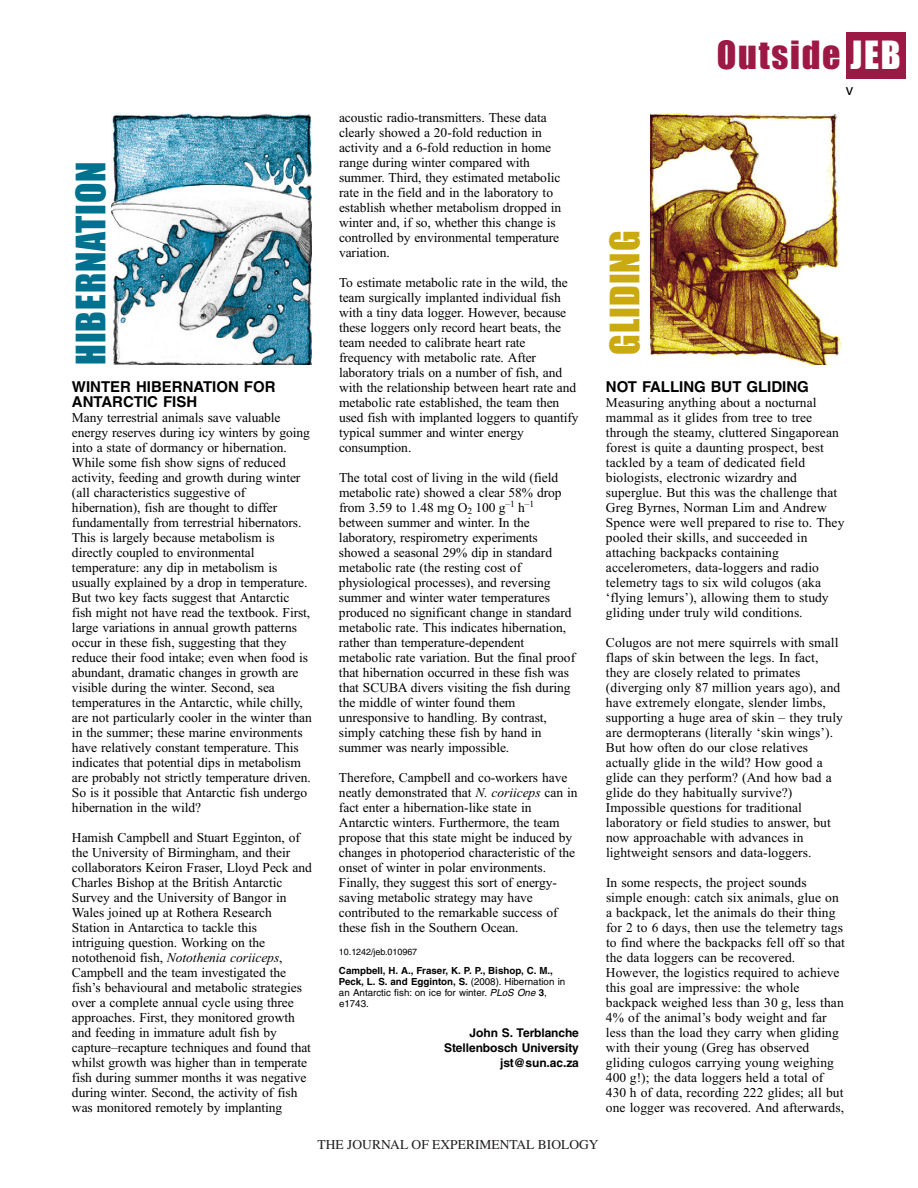
<style>
.page{position:relative;width:918px;height:1188px;background:#fff}
.page>*{position:absolute;margin:0;border:0;box-sizing:border-box;transform-origin:0 0}
.t1{font:37.5px "Impact";letter-spacing:.025em;color:#00728f}
.t2{font:37.5px "Impact";letter-spacing:.025em;color:#caaa0f}
.t3{font:36px "Impact";letter-spacing:.05em;color:#9d1945}
.t4{font:700 15px/15px "Helvetica";color:#000}
.t5{font:15px "Helvetica";color:#000}
.t6{font:13.5px/15px "Times New Roman";letter-spacing:-.005em;color:#000}
.t7{font:13.5px "Times";color:#231f20}
.t8{font:700 12px/15px "Helvetica";letter-spacing:-.005em;color:#000;text-align:right}
.t9{font:700 9.75px/11.2px "Helvetica";color:#000}
.t10{font:9px "Helvetica";letter-spacing:-.005em;color:#000}
.s1{font-style:italic}
.s2{color:#fff}
.s3{font-weight:400}
.s4{font-weight:400;font-style:italic}
</style>
<div class="page">
<div style="left:846px;top:32px;width:60px;height:46px;background:#9d1945"></div>
<img style="left:111px;top:113px;width:201px;height:252px">
<img style="left:650px;top:113px;width:192px;height:252px">
<h1 class="t1" style="left:79px;top:365px;width:205px;rotate:-90deg">HIBERNATION</h1>
<p class="t4" style="left:72px;top:381px;width:205px">WINTER HIBERNATION FOR<br>ANTARCTIC FISH</p>
<p class="t6" style="left:72px;top:412px;width:241px">Many terrestrial animals save valuable energy reserves during icy winters by going into a state of dormancy or hibernation.<br>While some fish show signs of reduced activity, feeding and growth during winter (all characteristics suggestive of hibernation), fish are thought to differ fundamentally from terrestrial hibernators.<br>This is largely because metabolism is directly coupled to environmental temperature: any dip in metabolism is usually explained by a drop in temperature.<br>But two key facts suggest that Antarctic fish might not have read the textbook. First, large variations in annual growth patterns occur in these fish, suggesting that they reduce their food intake; even when food is abundant, dramatic changes in growth are visible during the winter. Second, sea temperatures in the Antarctic, while chilly, are not particularly cooler in the winter than in the summer; these marine environments have relatively constant temperature. This indicates that potential dips in metabolism are probably not strictly temperature driven.<br>So is it possible that Antarctic fish undergo hibernation in the wild?</p>
<p class="t6" style="left:72px;top:831px;width:241px">Hamish Campbell and Stuart Egginton, of the University of Birmingham, and their collaborators Keiron Fraser, Lloyd Peck and Charles Bishop at the British Antarctic Survey and the University of Bangor in Wales joined up at Rothera Research Station in Antarctica to tackle this intriguing question. Working on the notothenoid fish, <span class="s1">Notothenia coriiceps</span>, Campbell and the team investigated the fish’s behavioural and metabolic strategies over a complete annual cycle using three approaches. First, they monitored growth and feeding in immature adult fish by capture–recapture techniques and found that whilst growth was higher than in temperate fish during summer months it was negative during winter. Second, the activity of fish was monitored remotely by implanting</p>
<p class="t6" style="left:339px;top:111px;width:224px">acoustic radio-transmitters. These data clearly showed a 20-fold reduction in activity and a 6-fold reduction in home range during winter compared with summer. Third, they estimated metabolic rate in the field and in the laboratory to establish whether metabolism dropped in winter and, if so, whether this change is controlled by environmental temperature variation.</p>
<p class="t6" style="left:339px;top:276px;width:241px">To estimate metabolic rate in the wild, the team surgically implanted individual fish with a tiny data logger. However, because these loggers only record heart beats, the team needed to calibrate heart rate frequency with metabolic rate. After laboratory trials on a number of fish, and with the relationship between heart rate and metabolic rate established, the team then used fish with implanted loggers to quantify typical summer and winter energy consumption.</p>
<p class="t6" style="left:339px;top:471px;width:238px">The total cost of living in the wild (field metabolic rate) showed a clear 58% drop from 3.59 to 1.48<span class="s2">·</span>mg<span class="s2">·</span>O<sub>2</sub><span class="s2">·</span>100<span class="s2">·</span>g<sup>–1</sup><span class="s2">·</span>h<sup>–1 </sup>between summer and winter. In the laboratory, respirometry experiments showed a seasonal 29% dip in standard metabolic rate (the resting cost of physiological processes), and reversing summer and winter water temperatures produced no significant change in standard metabolic rate. This indicates hibernation, rather than temperature-dependent metabolic rate variation. But the final proof that hibernation occurred in these fish was that SCUBA divers visiting the fish during the middle of winter found them unresponsive to handling. By contrast, simply catching these fish by hand in summer was nearly impossible.</p>
<p class="t6" style="left:339px;top:771px;width:240px">Therefore, Campbell and co-workers have neatly demonstrated that <span class="s1">N. coriiceps</span> can in fact enter a hibernation-like state in Antarctic winters. Furthermore, the team propose that this state might be induced by changes in photoperiod characteristic of the onset of winter in polar environments.<br>Finally, they suggest this sort of energy&shy;saving metabolic strategy may have contributed to the remarkable success of these fish in the Southern Ocean.</p>
<p class="t10" style="left:339px;top:948px;width:80px">10.1242/jeb.010967</p>
<p class="t9" style="left:339px;top:965px;width:228px">Campbell, H. A., Fraser, K. P. P., Bishop, C. M., Peck, L. S. and Egginton, S. <span class="s3">(2008). Hibernation in an Antarctic fish: on ice for winter.</span> <span class="s4">PLoS One</span> 3<span class="s3">, e1743.</span></p>
<p class="t8" style="left:444px;top:1027px;width:136px">John S. Terblanche<br>Stellenbosch University jst@sun.ac.za</p>
<h1 class="t2" style="left:613px;top:355px;width:125px;rotate:-90deg">GLIDING</h1>
<h2 class="t3" style="left:717px;top:44px;width:185px">Outside <span class="s2">JEB</span></h2>
<p class="t5" style="left:846px;top:84px;width:9px">v</p>
<p class="t4" style="left:606px;top:381px;width:204px">NOT FALLING BUT GLIDING</p>
<p class="t6" style="left:606px;top:397px;width:240px">Measuring anything about a nocturnal mammal as it glides from tree to tree through the steamy, cluttered Singaporean forest is quite a daunting prospect, best tackled by a team of dedicated field biologists, electronic wizardry and superglue. But this was the challenge that Greg Byrnes, Norman Lim and Andrew Spence were well prepared to rise to. They pooled their skills, and succeeded in attaching backpacks containing accelerometers, data-loggers and radio telemetry tags to six wild colugos (aka ‘flying lemurs’), allowing them to study gliding under truly wild conditions.</p>
<p class="t6" style="left:606px;top:636px;width:238px">Colugos are not mere squirrels with small flaps of skin between the legs. In fact, they are closely related to primates (diverging only 87<span class="s2">·</span>million years ago), and have extremely elongate, slender limbs, supporting a huge area of skin – they truly are dermopterans (literally ‘skin wings’).<br>But how often do our close relatives actually glide in the wild? How good a glide can they perform? (And how bad a glide do they habitually survive?)<br>Impossible questions for traditional laboratory or field studies to answer, but now approachable with advances in lightweight sensors and data-loggers.</p>
<p class="t6" style="left:606px;top:877px;width:241px">In some respects, the project sounds simple enough: catch six animals, glue on a backpack, let the animals do their thing for 2 to 6<span class="s2">·</span>days, then use the telemetry tags to find where the backpacks fell off so that the data loggers can be recovered.<br>However, the logistics required to achieve this goal are impressive: the whole backpack weighed less than 30<span class="s2">·</span>g, less than 4% of the animal’s body weight and far less than the load they carry when gliding with their young (Greg has observed gliding culogos carrying young weighing 400<span class="s2">·</span>g!); the data loggers held a total of 430<span class="s2">·</span>h of data, recording 222 glides; all but one logger was recovered. And afterwards,</p>
<p class="t7" style="left:318px;top:1137px;width:282px">THE JOURNAL OF EXPERIMENTAL BIOLOGY</p>
</div>
